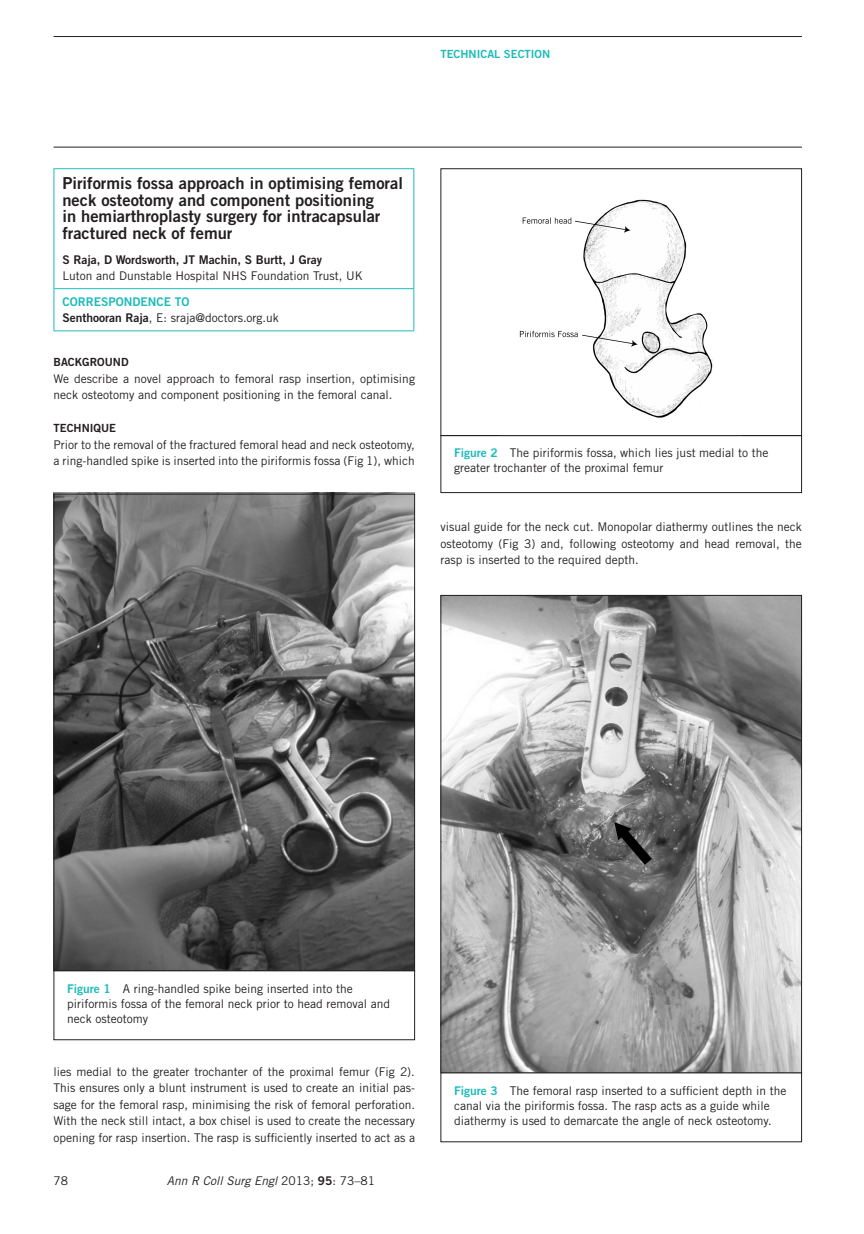
<style>
.page{position:relative;width:864px;height:1234px;background:#fff}
.page>*{position:absolute;margin:0;border:0;box-sizing:border-box;transform-origin:0 0}
.t1{font:16.5px/16.5px "Trade Gothic LT Std Bd 2";color:#231f20}
.t2{font:12px/16.5px "Trade Gothic LT Std";color:#231f20}
.t3{font:italic 12px "Trade Gothic LT Std";color:#231f20}
.t4{font:11.25px "Trade Gothic LT Std Bd 2";color:#231f20}
.t5{font:11.25px "Trade Gothic LT Std Bd 2";color:#1dbcb8}
.s1{font-family:"Trade Gothic LT Std Bd 2"}
.s2{font-family:"Trade Gothic LT Std Bd 2";color:#1dbcb8}
.s3{font-style:normal}
.s4{font-family:"Trade Gothic LT Std Bd 2";font-style:normal}
</style>
<div class="page">
<hr style="left:54px;top:36px;width:748px;height:1px;background:#231f20">
<hr style="left:54px;top:147px;width:748px;height:1px;background:#231f20">
<hr style="left:54px;top:168px;width:360px;height:1px;background:#1dbcb8">
<hr style="left:54px;top:169px;width:1px;height:119px;background:#1dbcb8">
<hr style="left:413px;top:169px;width:1px;height:119px;background:#1dbcb8">
<hr style="left:54px;top:288px;width:360px;height:1px;background:#1dbcb8">
<hr style="left:54px;top:289px;width:1px;height:41px;background:#1dbcb8">
<hr style="left:413px;top:289px;width:1px;height:41px;background:#1dbcb8">
<hr style="left:54px;top:330px;width:360px;height:1px;background:#1dbcb8">
<div style="left:54px;top:970px;width:361px;height:70px;border:1px solid #231f20"></div>
<img style="left:54px;top:493px;width:361px;height:476px">
<div style="left:440px;top:435px;width:362px;height:58px;border:1px solid #231f20"></div>
<img style="left:519px;top:199px;width:194px;height:219px">
<div style="left:440px;top:168px;width:362px;height:268px;border:1px solid #231f20"></div>
<img style="left:442px;top:597px;width:358px;height:474px">
<p class="t5" style="left:440px;top:47px;width:8px">technica</p>
<p class="t5" style="left:494px;top:47px;width:18px">l section</p>
<p class="t1" style="left:62px;top:175px;width:342px">Piriformis fossa approach in optimising femoral neck osteotomy and component positioning<br>in hemiarthroplasty surgery for intracapsular fractured neck of femur</p>
<p class="t2" style="left:62px;top:251px;width:302px"><span class="s1">S Raja, D Wordsworth, JT Machin, S Burtt, J Gray<br></span>Luton and Dunstable Hospital NHS Foundation Trust, UK</p>
<p class="t2" style="left:62px;top:293px;width:218px"><span class="s2">CORRESPONDENCE TO<br></span><span class="s1">Senthooran Raja</span>, E: sraja@doctors.org.uk</p>
<p class="t4" style="left:54px;top:355px;width:77px">BACKGROUND</p>
<p class="t2" style="left:54px;top:370px;width:363px">We describe a novel approach to femoral rasp insertion, optimising neck osteotomy and component positioning in the femoral canal.</p>
<p class="t4" style="left:54px;top:421px;width:64px">TECHNIQUE</p>
<p class="t2" style="left:54px;top:436px;width:363px">Prior to the removal of the fractured femoral head and neck osteotomy, a ring-handled spike is inserted into the piriformis fossa (Fig 1), which</p>
<p class="t2" style="left:454px;top:445px;width:316px;line-height:15px"><span class="s2">Figure 2</span> The piriformis fossa, which lies just medial to the greater trochanter of the proximal femur</p>
<p class="t2" style="left:440px;top:519px;width:363px;text-align:justify">visual guide for the neck cut. Monopolar diathermy outlines the neck osteotomy (Fig 3) and, following osteotomy and head removal, the rasp is inserted to the required depth.</p>
<p class="t2" style="left:67px;top:980px;width:325px;line-height:15px"><span class="s2">Figure 1</span> A ring-handled spike being inserted into the piriformis fossa of the femoral neck prior to head removal and neck osteotomy</p>
<p class="t2" style="left:54px;top:1063px;width:363px;text-align:justify">lies medial to the greater trochanter of the proximal femur (Fig 2).<br>This ensures only a blunt instrument is used to create an initial pas&shy;sage for the femoral rasp, minimising the risk of femoral perforation.<br>With the neck still intact, a box chisel is used to create the necessary opening for rasp insertion. The rasp is sufficiently inserted to act as a</p>
<p class="t2" style="left:54px;top:1172px;width:16px">78</p>
<p class="t3" style="left:167px;top:1173px;width:210px">Ann R Coll Surg Engl <span class="s3">2013;</span> <span class="s4">95</span><span class="s3">: 73–81</span></p>
<p class="t2" style="left:454px;top:1083px;width:334px;line-height:15px"><span class="s2">Figure 3</span> The femoral rasp inserted to a sufficient depth in the canal via the piriformis fossa. The rasp acts as a guide while diathermy is used to demarcate the angle of neck osteotomy.</p>
</div>
